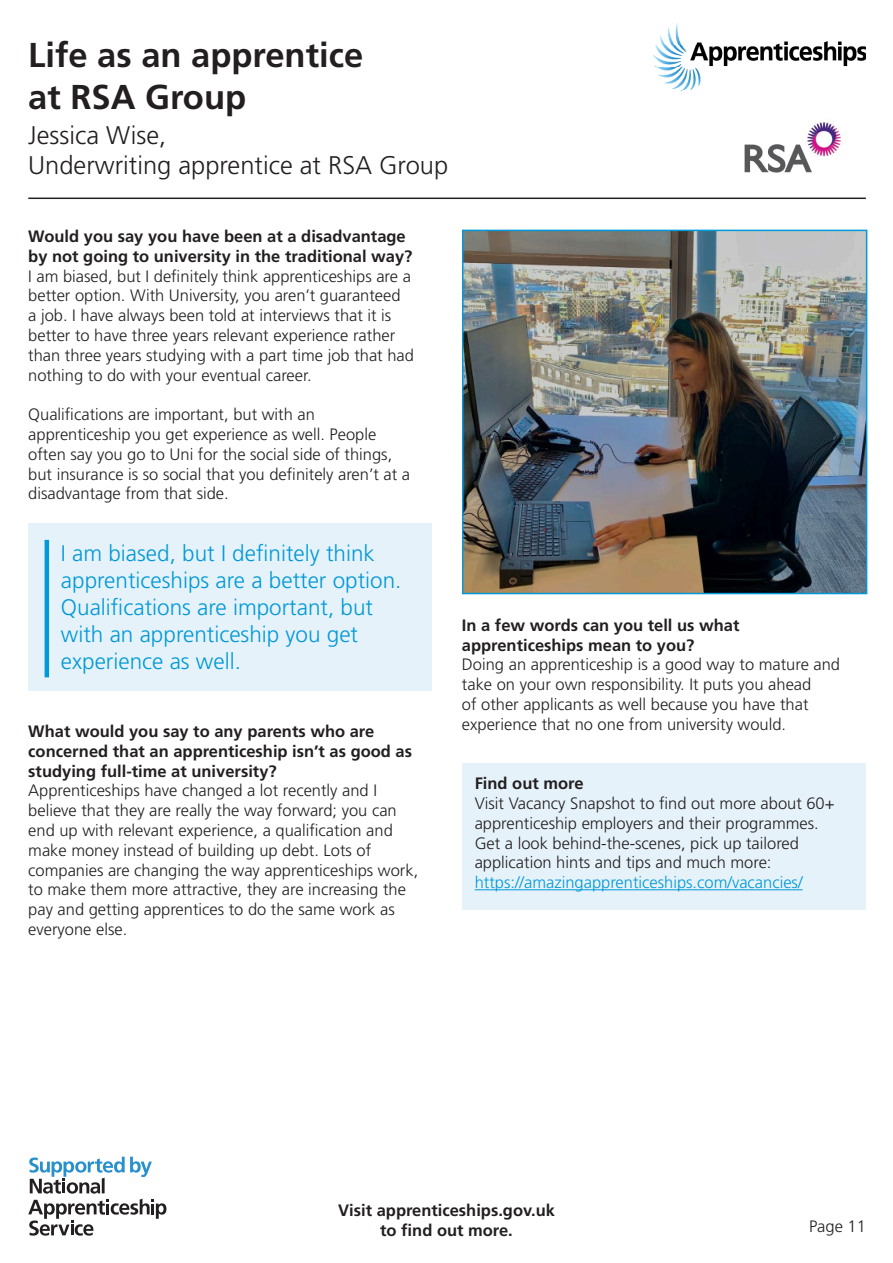
<style>
.page{position:relative;width:893px;height:1263px;background:#fff}
.page>*{position:absolute;margin:0;border:0;box-sizing:border-box;transform-origin:0 0}
.t1{font:700 34.5px/41.4px "Frutiger";color:#231f20}
.t2{font:300 25.5px/30.6px "Frutiger";color:#231f20}
.t3{font:300 22.5px/27px "Frutiger";color:#0199d7}
.t4{font:300 16.5px/19.8px "Frutiger";color:#231f20}
.t5{font:700 16.5px/19.8px "Frutiger";color:#231f20}
.t6{font:300 16.5px "Frutiger";color:#0199d7}
</style>
<div class="page">
<div style="left:28px;top:523px;width:404px;height:168px;background:#e6f2fa"></div>
<div style="left:462px;top:763px;width:404px;height:147px;background:#e6f2fa"></div>
<hr style="left:45px;top:540px;width:4px;height:137px;background:#0199d7">
<img style="left:653px;top:23px;width:213px;height:69px">
<svg style="left:28px;top:1199px;width:138px;height:36px"></svg>
<svg style="left:29px;top:1157px;width:123px;height:36px"></svg>
<hr style="left:28px;top:198px;width:838px;height:1px;background:#231f20">
<hr style="left:475px;top:889px;width:328px;height:1px;background:#0199d7">
<img style="left:465px;top:233px;width:399px;height:358px">
<div style="left:462px;top:230px;width:405px;height:364px;border:2px solid #0199d7"></div>
<img style="left:744px;top:122px;width:97px;height:51px">
<h1 class="t1" style="left:28px;top:35px;width:336px">Life as an apprentice at RSA Group</h1>
<h2 class="t2" style="left:28px;top:119px;width:421px">Jessica Wise,<br>Underwriting apprentice at RSA Group</h2>
<p class="t5" style="left:28px;top:226px;width:386px">Would you say you have been at a disadvantage by not going to university in the traditional way?</p>
<p class="t4" style="left:28px;top:266px;width:387px">I am biased, but I definitely think apprenticeships are a better option. With University, you aren’t guaranteed<br>a job. I have always been told at interviews that it is better to have three years relevant experience rather than three years studying with a part time job that had nothing to do with your eventual career.</p>
<p class="t4" style="left:28px;top:405px;width:383px">Qualifications are important, but with an apprenticeship you get experience as well. People often say you go to Uni for the social side of things, but insurance is so social that you definitely aren’t at a disadvantage from that side.</p>
<h3 class="t3" style="left:61px;top:539px;width:342px">I am biased, but I definitely think apprenticeships are a better option.<br>Qualifications are important, but with an apprenticeship you get experience as well.</h3>
<p class="t5" style="left:28px;top:721px;width:385px">What would you say to any parents who are concerned that an apprenticeship isn’t as good as studying full-time at university?</p>
<p class="t4" style="left:28px;top:781px;width:391px">Apprenticeships have changed a lot recently and I believe that they are really the way forward; you can end up with relevant experience, a qualification and make money instead of building up debt. Lots of companies are changing the way apprenticeships work, to make them more attractive, they are increasing the pay and getting apprentices to do the same work as everyone else.</p>
<p class="t5" style="left:462px;top:615px;width:279px">In a few words can you tell us what apprenticeships mean to you?</p>
<p class="t4" style="left:462px;top:655px;width:380px">Doing an apprenticeship is a good way to mature and take on your own responsibility. It puts you ahead<br>of other applicants as well because you have that experience that no one from university would.</p>
<p class="t5" style="left:475px;top:773px;width:110px">Find out more</p>
<p class="t4" style="left:475px;top:793px;width:361px">Visit Vacancy Snapshot to find out more about 60+ apprenticeship employers and their programmes.<br>Get a look behind-the-scenes, pick up tailored application hints and tips and much more:</p>
<p class="t6" style="left:475px;top:873px;width:329px">https://amazingapprenticeships.com/vacancies/</p>
<p class="t5" style="left:338px;top:1200px;width:218px;text-align:center">Visit apprenticeships.gov.uk to find out more.</p>
<p class="t4" style="left:809px;top:1217px;width:58px">Page 11</p>
</div>
